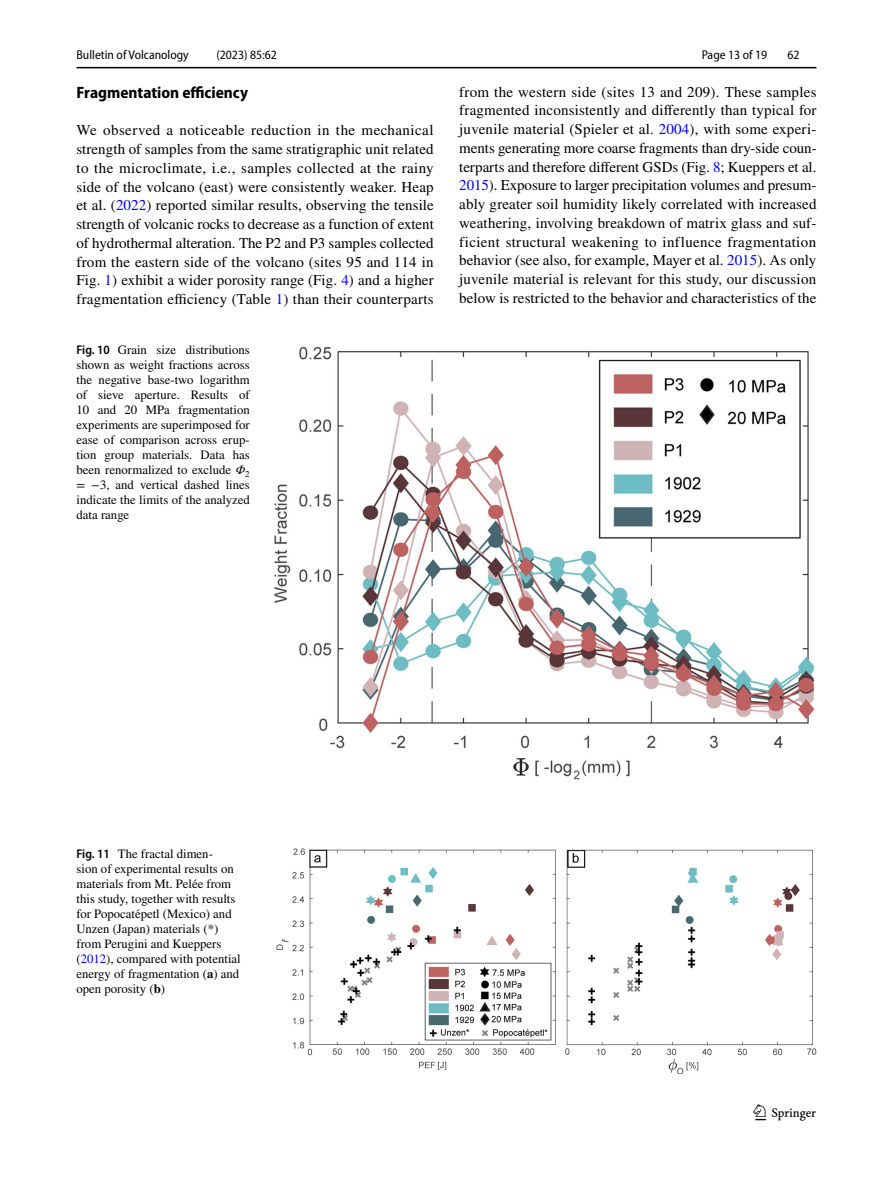
<style>
.page{position:relative;width:893px;height:1187px;background:#fff}
.page>*{position:absolute;margin:0;border:0;box-sizing:border-box;transform-origin:0 0}
.t1{font:22.5px "Springnew Regular 3";color:#000}
.t2{font:700 semi-condensed 16.5px "Myriad Pro";color:#000}
.t3{font:15px/18.8px "STIX";letter-spacing:.01em;color:#000;text-align:justify}
.t4{font:12.75px/15px "STIX";color:#000;text-align:justify}
.t5{font:semi-condensed 12.75px "Myriad Pro";color:#000}
.s1{color:#00f}
.s2{font-family:"Myriad Pro";font-weight:600;font-stretch:semi-condensed}
.s3{font-style:italic}
.s4{font-weight:700}
</style>
<div class="page">
<hr style="left:77px;top:67px;width:739px;height:1px;background:#000">
<img style="left:274px;top:346px;width:540px;height:433px">
<img style="left:276px;top:848px;width:540px;height:225px">
<p class="t5" style="left:77px;top:48px;width:114px">Bulletin of Volcanology</p>
<p class="t5" style="left:216px;top:48px;width:62px">(2023) 85:62</p>
<p class="t2" style="left:77px;top:83px;width:173px">Fragmentation efficiency</p>
<p class="t3" style="left:77px;top:122px;width:359px">We observed a noticeable reduction in the mechanical strength of samples from the same stratigraphic unit related to the microclimate, i.e., samples collected at the rainy side of the volcano (east) were consistently weaker. Heap et al. (<span class="s1">2022</span>) reported similar results, observing the tensile strength of volcanic rocks to decrease as a function of extent of hydrothermal alteration. The P2 and P3 samples collected from the eastern side of the volcano (sites 95 and 114 in Fig. <span class="s1">1</span>) exhibit a wider porosity range (Fig. <span class="s1">4</span>) and a higher fragmentation efficiency (Table <span class="s1">1</span>) than their counterparts</p>
<p class="t4" style="left:77px;top:342px;width:175px"><span class="s2">Fig. 10</span> Grain size distributions shown as weight fractions across the negative base-two logarithm of sieve aperture. Results of 10 and 20 MPa fragmentation experiments are superimposed for ease of comparison across erup&shy;tion group materials. Data has been renormalized to exclude <span class="s3">Φ</span><sub>2 </sub>= −3, and vertical dashed lines indicate the limits of the analyzed data range</p>
<p class="t5" style="left:702px;top:48px;width:67px">Page 13 of 19</p>
<p class="t5" style="left:787px;top:48px;width:14px">62</p>
<p class="t3" style="left:459px;top:83px;width:359px">from the western side (sites 13 and 209). These samples fragmented inconsistently and differently than typical for juvenile material (Spieler et al. <span class="s1">2004</span>), with some experi&shy;ments generating more coarse fragments than dry-side coun&shy;terparts and therefore different GSDs (Fig. <span class="s1">8</span>; Kueppers et al.<br><span class="s1">2015</span>). Exposure to larger precipitation volumes and presum&shy;ably greater soil humidity likely correlated with increased weathering, involving breakdown of matrix glass and suf&shy;ficient structural weakening to influence fragmentation behavior (see also, for example, Mayer et al. <span class="s1">2015</span>). As only juvenile material is relevant for this study, our discussion below is restricted to the behavior and characteristics of the</p>
<p class="t4" style="left:77px;top:846px;width:166px;text-align:left"><span class="s2">Fig. 11</span> The fractal dimen-<br>sion of experimental results on materials from Mt. Pelée from this study, together with results for Popocatépetl (Mexico) and<br>Unzen (Japan) materials (*) from Perugini and Kueppers (<span class="s1">2012</span>), compared with potential energy of fragmentation (<span class="s4">a</span>) and open porosity (<span class="s4">b</span>)</p>
<h1 class="t1" style="left:755px;top:1104px;width:62px">1 3</h1>
</div>
